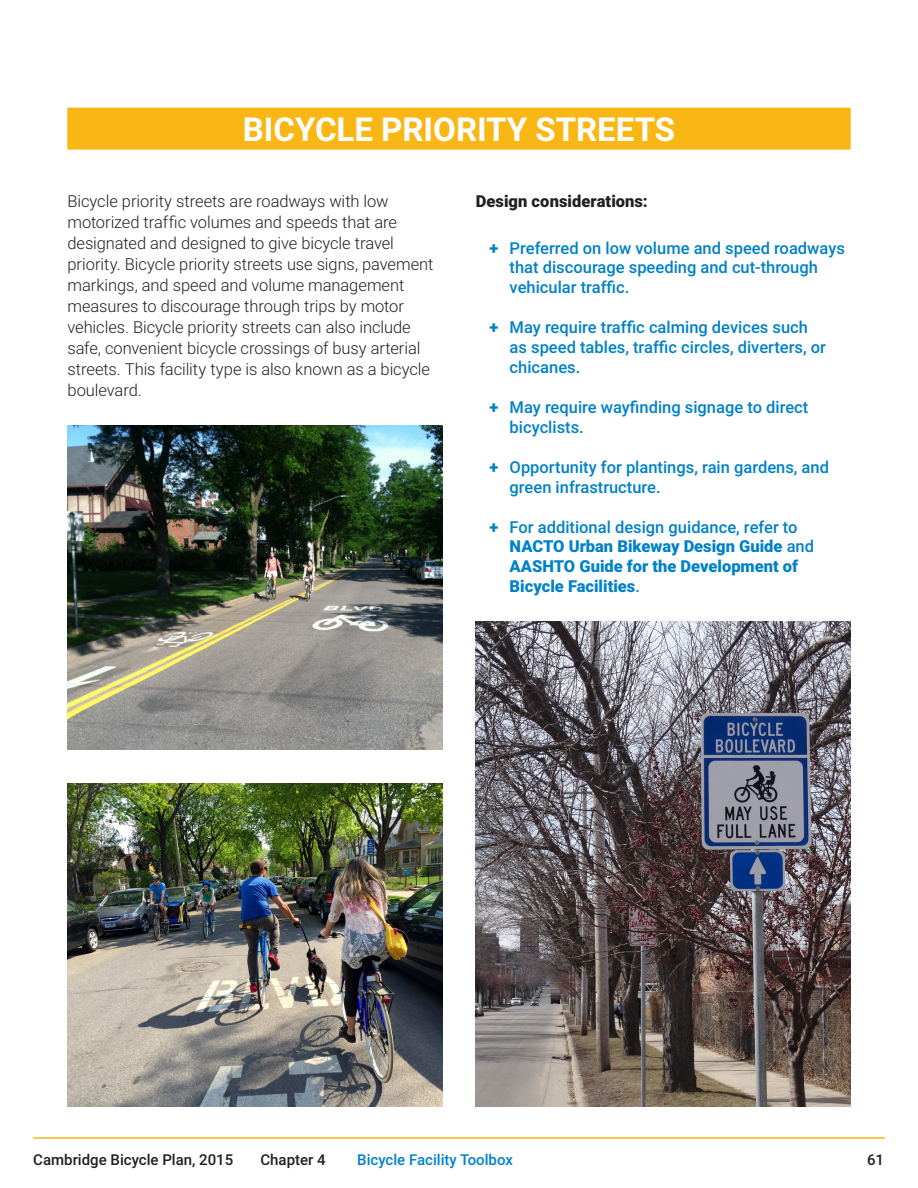
<style>
.page{position:relative;width:918px;height:1188px;background:#fff}
.page>*{position:absolute;margin:0;border:0;box-sizing:border-box;transform-origin:0 0}
.Heading_1{font:700 33px "Roboto";color:#fff}
.Body_Text{font:300 16.5px/21px "Roboto";letter-spacing:-.005em;color:#231f20}
.t1{font:500 16.5px/19.8px "Roboto";color:#0081c8}
.t2{font:900 16.5px/19.8px "Roboto";color:#0081c8}
.Body_Text-2{font:900 16.5px "Roboto";letter-spacing:.005em;color:#231f20}
.t3{font:500 15px "Roboto";color:#231f20}
.t4{font:500 15px "Roboto";color:#0081c8}
.s1{font-weight:900}
.s2{font-weight:500}
</style>
<div class="page">
<hr style="left:33px;top:1137px;width:852px;height:2px;background:#f9b716">
<div style="left:68px;top:108px;width:782px;height:42px;background:#f9b716"></div>
<img style="left:476px;top:621px;width:374px;height:486px">
<img style="left:68px;top:783px;width:374px;height:324px">
<img style="left:68px;top:426px;width:374px;height:324px">
<p class="Heading_1" style="left:243px;top:107px;width:434px">BICYCLE PRIORITY STREETS</p>
<p class="Body_Text" style="left:68px;top:190px;width:367px">Bicycle priority streets are roadways with low motorized traffic volumes and speeds that are designated and designed to give bicycle travel priority. Bicycle priority streets use signs, pavement markings, and speed and volume management measures to discourage through trips by motor vehicles. Bicycle priority streets can also include safe, convenient bicycle crossings of busy arterial streets. This facility type is also known as a bicycle boulevard.</p>
<p class="Body_Text-2" style="left:476px;top:189px;width:173px">Design considerations:</p>
<p class="t1" style="left:510px;top:237px;width:337px;text-indent:-20px"><span class="s1">+</span> Preferred on low volume and speed roadways that discourage speeding and cut-through vehicular traffic.</p>
<p class="t1" style="left:510px;top:317px;width:318px;text-indent:-20px"><span class="s1">+</span> May require traffic calming devices such as speed tables, traffic circles, diverters, or chicanes.</p>
<p class="t1" style="left:510px;top:396px;width:300px;text-indent:-20px"><span class="s1">+</span> May require wayfinding signage to direct bicyclists.</p>
<p class="t1" style="left:510px;top:456px;width:321px;text-indent:-20px"><span class="s1">+</span> Opportunity for plantings, rain gardens, and green infrastructure.</p>
<p class="t2" style="left:510px;top:516px;width:306px;text-indent:-20px">+ <span class="s2">For additional design guidance, refer to </span>NACTO Urban Bikeway Design Guide <span class="s2">and </span>AASHTO Guide for the Development of Bicycle Facilities<span class="s2">.</span></p>
<p class="t3" style="left:33px;top:1149px;width:202px">Cambridge Bicycle Plan, 2015</p>
<p class="t3" style="left:261px;top:1149px;width:67px">Chapter 4</p>
<p class="t4" style="left:357px;top:1149px;width:157px">Bicycle Facility Toolbox</p>
<p class="t3" style="left:867px;top:1149px;width:19px">61</p>
</div>
